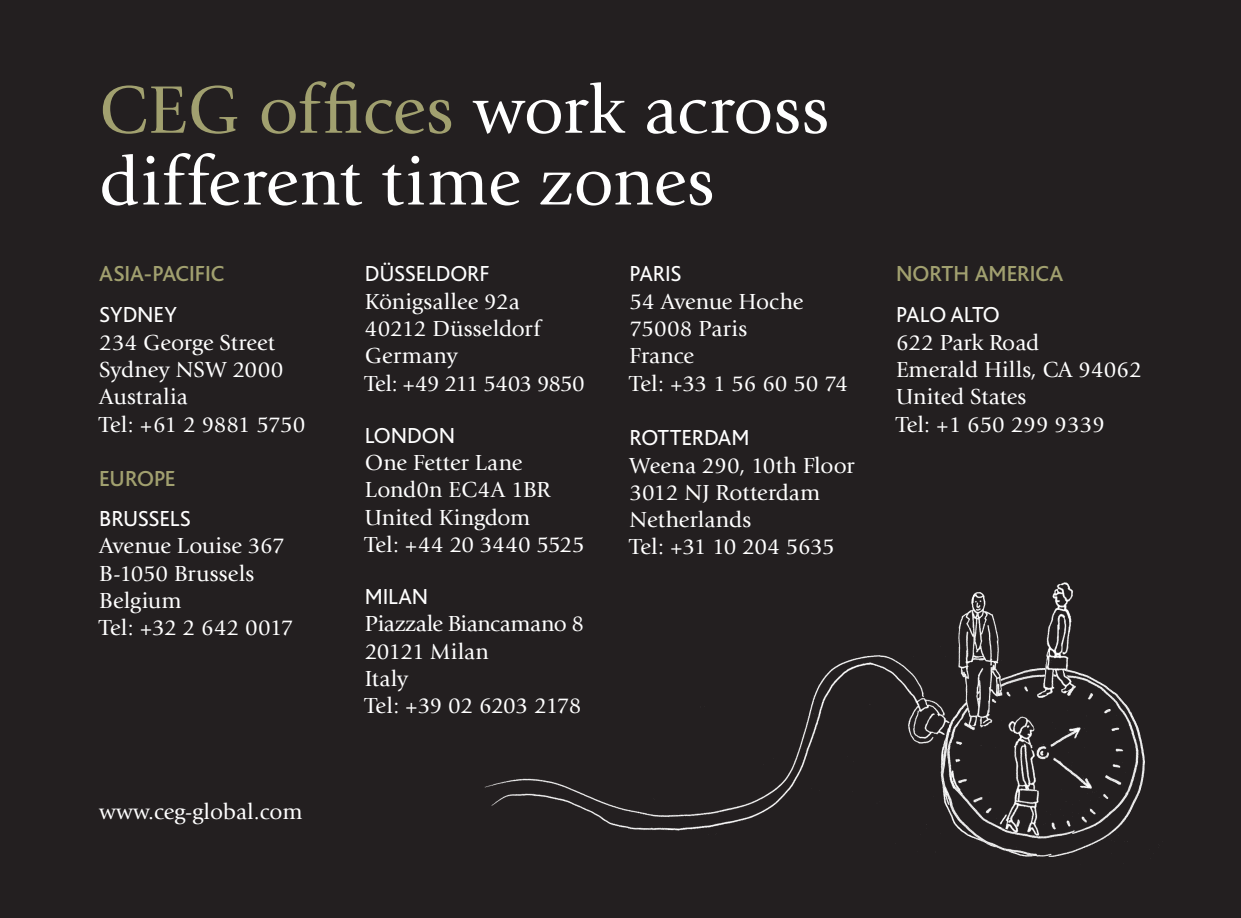
<style>
.page{position:relative;width:1241px;height:918px;background:#fff}
.page>*{position:absolute;margin:0;border:0;box-sizing:border-box;transform-origin:0 0}
.t1{font:70px/71.8px "Giovanni";letter-spacing:.005em;color:#fff}
.t2{font:22.75px/27.3px "Giovanni";color:#fff}
.t3{font:22.75px "Bliss";letter-spacing:-.005em;color:#fff}
.t4{font:22.75px/27.3px "Giovanni";letter-spacing:-.025em;color:#fff}
.t5{font:22.75px "Giovanni";letter-spacing:-.02em;color:#fff}
.t6{font:500 22.75px "Bliss";color:#a1a06f}
.t7{font:22.75px "Giovanni";letter-spacing:-.03em;color:#fff}
.s1{color:#a1a06f}
</style>
<div class="page">
<div style="left:0;top:0;width:1240px;height:918px;background:#231f20"></div>
<img style="left:484px;top:582px;width:661px;height:275px">
<p class="t1" style="left:99px;top:75px;width:731px"><span class="s1">CEG offices</span> work across different time zones</p>
<p class="t6" style="left:99px;top:262px;width:126px">ASIA-PACIFIC</p>
<p class="t3" style="left:99px;top:303px;width:79px">SYDNEY</p>
<p class="t2" style="left:99px;top:329px;width:177px">234 George Street</p>
<p class="t2" style="left:99px;top:356px;width:186px">Sydney NSW 2000</p>
<p class="t2" style="left:99px;top:383px;width:90px">Australia</p>
<p class="t4" style="left:99px;top:411px;width:207px">Tel: +61 2 9881 5750</p>
<p class="t6" style="left:99px;top:467px;width:78px">EUROPE</p>
<p class="t3" style="left:99px;top:506px;width:93px">BRUSSELS</p>
<p class="t2" style="left:99px;top:532px;width:187px">Avenue Louise 367</p>
<p class="t2" style="left:99px;top:559px;width:156px">B-1050 Brussels</p>
<p class="t2" style="left:99px;top:587px;width:84px">Belgium</p>
<p class="t5" style="left:99px;top:615px;width:196px">Tel: +32 2 642 0017</p>
<p class="t2" style="left:99px;top:797px;width:205px">www.ceg-global.com</p>
<p class="t3" style="left:365px;top:262px;width:127px">DÜSSELDORF</p>
<p class="t2" style="left:365px;top:288px;width:156px">Königsallee 92a</p>
<p class="t2" style="left:365px;top:315px;width:177px">40212 Düsseldorf</p>
<p class="t4" style="left:365px;top:342px;width:221px">Germany<br>Tel: +49 211 5403 9850</p>
<p class="t3" style="left:365px;top:423px;width:92px">LONDON</p>
<p class="t2" style="left:365px;top:449px;width:187px">One Fetter Lane<br>Lond0n EC4A 1BR</p>
<p class="t2" style="left:365px;top:504px;width:221px">United Kingdom<br>Tel: +44 20 3440 5525</p>
<p class="t3" style="left:365px;top:585px;width:65px">MILAN</p>
<p class="t2" style="left:365px;top:610px;width:221px">Piazzale Biancamano 8</p>
<p class="t2" style="left:365px;top:638px;width:126px">20121 Milan</p>
<p class="t2" style="left:365px;top:665px;width:45px">Italy</p>
<p class="t7" style="left:365px;top:693px;width:218px">Tel: +39 02 6203 2178</p>
<p class="t3" style="left:629px;top:262px;width:53px">PARIS</p>
<p class="t2" style="left:629px;top:288px;width:175px">54 Avenue Hoche</p>
<p class="t2" style="left:629px;top:315px;width:119px">75008 Paris</p>
<p class="t2" style="left:629px;top:342px;width:66px">France</p>
<p class="t5" style="left:629px;top:370px;width:220px">Tel: +33 1 56 60 50 74</p>
<p class="t3" style="left:629px;top:426px;width:121px">ROTTERDAM</p>
<p class="t2" style="left:629px;top:452px;width:226px">Weena 290, 10th Floor</p>
<p class="t2" style="left:629px;top:479px;width:192px">3012 NJ Rotterdam</p>
<p class="t2" style="left:629px;top:506px;width:123px">Netherlands</p>
<p class="t4" style="left:629px;top:533px;width:206px">Tel: +31 10 204 5635</p>
<p class="t6" style="left:895px;top:262px;width:169px">NORTH AMERICA</p>
<p class="t3" style="left:895px;top:303px;width:105px">PALO ALTO</p>
<p class="t2" style="left:895px;top:329px;width:145px">622 Park Road</p>
<p class="t2" style="left:895px;top:356px;width:247px">Emerald Hills, CA 94062</p>
<p class="t2" style="left:895px;top:383px;width:132px">United States</p>
<p class="t2" style="left:895px;top:411px;width:211px">Tel: +1 650 299 9339</p>
</div>
